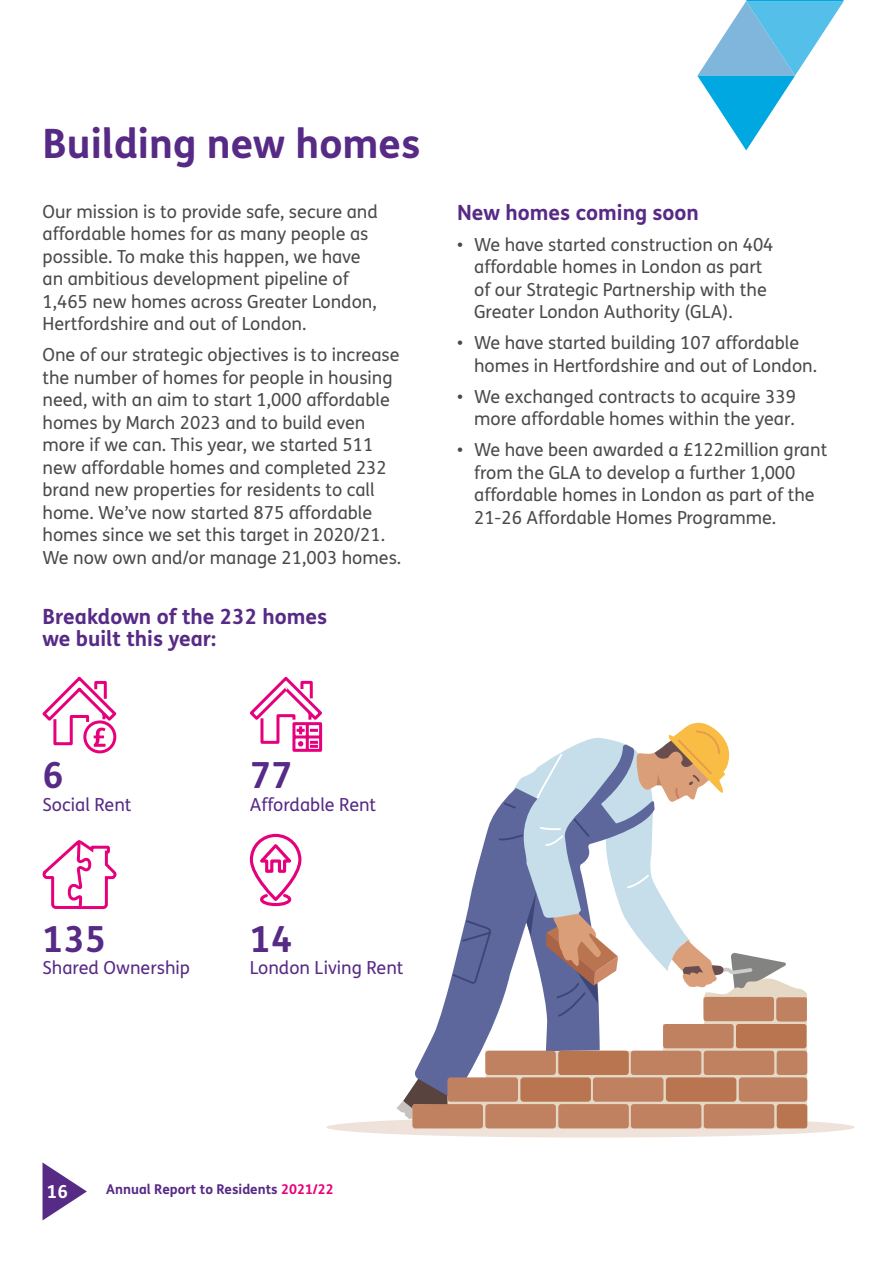
<style>
.page{position:relative;width:893px;height:1263px;background:#fff}
.page>*{position:absolute;margin:0;border:0;box-sizing:border-box;transform-origin:0 0}
.t1{font:700 40.5px "FS Me";color:#572a86}
.t2{font:700 36px "FS Me";color:#572a86}
.t3{font:700 21px/22.5px "FS Me";color:#572a86}
.t4{font:18px/22.5px "FS Me";color:#4a4a49}
.t5{font:18px "FS Me";color:#572a86}
.t6{font:700 18px "FS Me";color:#fff}
.t7{font:700 13.5px "FS Me";color:#572a86}
.s1{color:#e6007c}
</style>
<div class="page">
<svg style="left:43px;top:1163px;width:44px;height:57px"></svg>
<svg style="left:250px;top:676px;width:73px;height:76px"></svg>
<svg style="left:42px;top:840px;width:75px;height:70px"></svg>
<svg style="left:42px;top:678px;width:75px;height:76px"></svg>
<svg style="left:251px;top:833px;width:51px;height:74px"></svg>
<div style="left:326px;top:1117px;width:529px;height:20px;background:#eee2db;border-radius:50%"></div>
<svg style="left:396px;top:1088px;width:16px;height:32px"></svg>
<svg style="left:412px;top:1021px;width:395px;height:107px"></svg>
<svg style="left:414px;top:808px;width:186px;height:291px"></svg>
<svg style="left:451px;top:919px;width:41px;height:66px"></svg>
<div style="left:663px;top:1024px;width:71px;height:24px;background:#bf8160;border-radius:3px"></div>
<div style="left:736px;top:1024px;width:70px;height:24px;background:#b97550;border-radius:3px"></div>
<div style="left:631px;top:1051px;width:70px;height:24px;background:#bf8160;border-radius:3px"></div>
<div style="left:704px;top:1051px;width:70px;height:24px;background:#bf8160;border-radius:3px"></div>
<div style="left:777px;top:1051px;width:30px;height:24px;background:#bf8160;border-radius:3px"></div>
<div style="left:631px;top:1104px;width:70px;height:24px;background:#bf8160;border-radius:3px"></div>
<div style="left:704px;top:1104px;width:70px;height:24px;background:#bf8160;border-radius:3px"></div>
<div style="left:777px;top:1104px;width:30px;height:24px;background:#b97550;border-radius:3px"></div>
<div style="left:593px;top:1077px;width:70px;height:25px;background:#bf8160;border-radius:3px"></div>
<div style="left:666px;top:1077px;width:70px;height:25px;background:#b97550;border-radius:3px"></div>
<div style="left:739px;top:1077px;width:68px;height:25px;background:#bf8160;border-radius:3px"></div>
<div style="left:485px;top:1051px;width:71px;height:24px;background:#bf8160;border-radius:3px"></div>
<div style="left:558px;top:1051px;width:71px;height:24px;background:#b97550;border-radius:3px"></div>
<div style="left:412px;top:1104px;width:71px;height:24px;background:#bf8160;border-radius:3px"></div>
<div style="left:485px;top:1104px;width:71px;height:24px;background:#bf8160;border-radius:3px"></div>
<div style="left:558px;top:1104px;width:71px;height:24px;background:#bf8160;border-radius:3px"></div>
<div style="left:447px;top:1077px;width:71px;height:25px;background:#bf8160;border-radius:3px"></div>
<div style="left:520px;top:1077px;width:71px;height:25px;background:#b97550;border-radius:3px"></div>
<svg style="left:498px;top:722px;width:309px;height:299px"></svg>
<svg style="left:697px;top:0;width:147px;height:150px"></svg>
<h1 class="t1" style="left:43px;top:112px;width:379px">Building new homes</h1>
<p class="t4" style="left:43px;top:200px;width:337px">Our mission is to provide safe, secure and affordable homes for as many people as possible. To make this happen, we have an ambitious development pipeline of 1,465 new homes across Greater London, Hertfordshire and out of London.</p>
<p class="t4" style="left:43px;top:343px;width:360px">One of our strategic objectives is to increase the number of homes for people in housing need, with an aim to start 1,000 affordable homes by March 2023 and to build even more if we can. This year, we started 511 new affordable homes and completed 232 brand new properties for residents to call home. We’ve now started 875 affordable homes since we set this target in 2020/21.<br>We now own and/or manage 21,003 homes.</p>
<p class="t3" style="left:43px;top:604px;width:286px">Breakdown of the 232 homes we built this year:</p>
<p class="t3" style="left:457px;top:200px;width:243px">New homes coming soon</p>
<p class="t4" style="left:474px;top:233px;width:301px;text-indent:-17px">• We have started construction on 404 affordable homes in London as part of our Strategic Partnership with the Greater London Authority (GLA).</p>
<p class="t4" style="left:474px;top:331px;width:344px;text-indent:-17px">• We have started building 107 affordable homes in Hertfordshire and out of London.</p>
<p class="t4" style="left:457px;top:385px;width:340px;text-align:right">• We exchanged contracts to acquire 339 more affordable homes within the year.</p>
<p class="t4" style="left:474px;top:438px;width:355px;text-indent:-17px">• We have been awarded a £122million grant from the GLA to develop a further 1,000 affordable homes in London as part of the 21-26 Affordable Homes Programme.</p>
<h2 class="t2" style="left:43px;top:747px;width:23px">6</h2>
<p class="t5" style="left:43px;top:792px;width:90px">Social Rent</p>
<h2 class="t2" style="left:250px;top:747px;width:44px">77</h2>
<p class="t5" style="left:250px;top:792px;width:128px">Affordable Rent</p>
<h2 class="t2" style="left:43px;top:911px;width:65px">135</h2>
<p class="t5" style="left:43px;top:956px;width:149px">Shared Ownership</p>
<h2 class="t2" style="left:250px;top:911px;width:44px">14</h2>
<p class="t5" style="left:250px;top:956px;width:155px">London Living Rent</p>
<p class="t6" style="left:47px;top:1177px;width:23px">16</p>
<p class="t7" style="left:106px;top:1179px;width:229px">Annual Report to Residents <span class="s1">2021/22</span></p>
</div>
